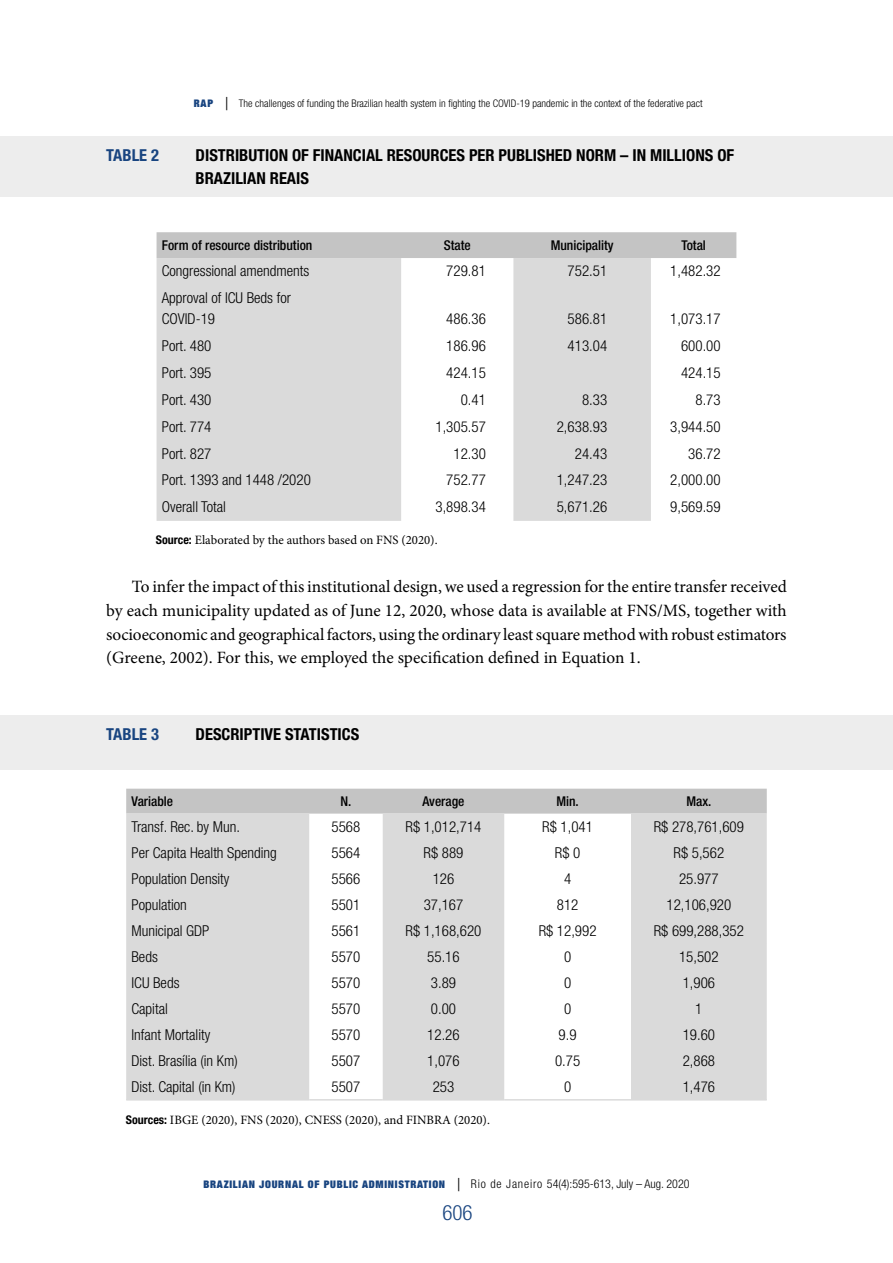
<style>
.page{position:relative;width:893px;height:1263px;background:#fff}
.page>*{position:absolute;margin:0;border:0;box-sizing:border-box;transform-origin:0 0}
.t1{font:300 condensed 21px "Helvetica Neue LT Std";color:#184480}
.t2{font:17.25px/23.9px "Minion Pro";color:#000;text-align:justify}
.t3{font:700 condensed 16.5px/23.1px "Helvetica Neue LT Std";color:#000}
.t4{font:700 condensed 16.5px "Helvetica Neue LT Std";color:#184480}
.t5{font:300 condensed 15px/21px "Helvetica Neue LT Std";color:#000}
.t6{font:500 condensed 13.5px "Helvetica Neue LT Std";color:#000}
.t7{font:12.75px "Minion Pro";color:#000}
.t8{font:300 condensed 12px "Helvetica Neue LT Std";color:#000}
.t9{font:300 condensed 10.5px "Helvetica Neue LT Std";color:#000}
.s1{font-family:"Helvetica Neue";font-weight:900;font-stretch:expanded;color:#184480}
.s2{font-size:18px}
.s3{font-family:"Helvetica Neue LT Std";font-weight:700;font-stretch:condensed;font-size:12px}
.s4{font-family:"Helvetica Neue";font-weight:900;font-stretch:expanded;font-size:10.5px;color:#184480}
</style>
<div class="page">
<div style="left:1px;top:136px;width:892px;height:60px;background:#ededed"></div>
<div style="left:0;top:716px;width:893px;height:54px;background:#ededed"></div>
<div style="left:157px;top:232px;width:579px;height:26px;background:#c4c4c4"></div>
<svg style="left:157px;top:258px;width:494px;height:263px;fill:#dadada"></svg>
<div style="left:126px;top:789px;width:641px;height:25px;background:#c4c4c4"></div>
<svg style="left:126px;top:814px;width:641px;height:285px;fill:#dadada"></svg>
<hr style="left:126px;top:1099px;width:183px;height:1px;background:#dadada">
<hr style="left:309px;top:1099px;width:74px;height:1px;background:#dadada">
<hr style="left:383px;top:1099px;width:121px;height:1px;background:#dadada">
<hr style="left:504px;top:1099px;width:127px;height:1px;background:#dadada">
<hr style="left:631px;top:1099px;width:136px;height:1px;background:#dadada">
<p class="t9" style="left:194px;top:98px;width:510px"><span class="s1">RAP</span> <span class="s2">|</span> The challenges of funding the Brazilian health system in fighting the COVID-19 pandemic in the context of the federative pact</p>
<p class="t4" style="left:106px;top:145px;width:54px">TABLE 2</p>
<p class="t3" style="left:196px;top:143px;width:540px">DISTRIBUTION OF FINANCIAL RESOURCES PER PUBLISHED NORM – IN MILLIONS OF<br>BRAZILIAN REAIS</p>
<p class="t6" style="left:162px;top:237px;width:152px">Form of resource distribution</p>
<p class="t6" style="left:444px;top:237px;width:29px">State</p>
<p class="t6" style="left:551px;top:237px;width:64px">Municipality</p>
<p class="t6" style="left:681px;top:237px;width:26px">Total</p>
<p class="t5" style="left:162px;top:260px;width:149px">Congressional amendments</p>
<p class="t5" style="left:446px;top:260px;width:41px">729.81</p>
<p class="t5" style="left:568px;top:260px;width:41px">752.51</p>
<p class="t5" style="left:670px;top:260px;width:52px">1,482.32</p>
<p class="t5" style="left:162px;top:287px;width:131px">Approval of ICU Beds for<br>COVID-19</p>
<p class="t5" style="left:446px;top:308px;width:41px">486.36</p>
<p class="t5" style="left:568px;top:308px;width:41px">586.81</p>
<p class="t5" style="left:670px;top:308px;width:52px">1,073.17</p>
<p class="t5" style="left:162px;top:335px;width:51px">Port. 480</p>
<p class="t5" style="left:446px;top:335px;width:41px">186.96</p>
<p class="t5" style="left:568px;top:335px;width:41px">413.04</p>
<p class="t5" style="left:681px;top:335px;width:41px">600.00</p>
<p class="t5" style="left:162px;top:362px;width:51px">Port. 395</p>
<p class="t5" style="left:446px;top:362px;width:41px">424.15</p>
<p class="t5" style="left:681px;top:362px;width:41px">424.15</p>
<p class="t5" style="left:162px;top:389px;width:51px">Port. 430</p>
<p class="t5" style="left:461px;top:389px;width:27px">0.41</p>
<p class="t5" style="left:582px;top:389px;width:27px">8.33</p>
<p class="t5" style="left:695px;top:389px;width:27px">8.73</p>
<p class="t5" style="left:162px;top:416px;width:51px">Port. 774</p>
<p class="t5" style="left:435px;top:416px;width:52px">1,305.57</p>
<p class="t5" style="left:557px;top:416px;width:52px">2,638.93</p>
<p class="t5" style="left:670px;top:416px;width:52px">3,944.50</p>
<p class="t5" style="left:162px;top:443px;width:51px">Port. 827</p>
<p class="t5" style="left:453px;top:443px;width:34px">12.30</p>
<p class="t5" style="left:575px;top:443px;width:34px">24.43</p>
<p class="t5" style="left:688px;top:443px;width:34px">36.72</p>
<p class="t5" style="left:162px;top:470px;width:151px">Port. 1393 and 1448 /2020</p>
<p class="t5" style="left:446px;top:470px;width:41px">752.77</p>
<p class="t5" style="left:557px;top:470px;width:52px">1,247.23</p>
<p class="t5" style="left:670px;top:470px;width:52px">2,000.00</p>
<p class="t5" style="left:162px;top:496px;width:66px">Overall Total</p>
<p class="t5" style="left:435px;top:496px;width:52px">3,898.34</p>
<p class="t5" style="left:557px;top:496px;width:52px">5,671.26</p>
<p class="t5" style="left:670px;top:496px;width:52px">9,569.59</p>
<p class="t7" style="left:156px;top:531px;width:283px"><span class="s3">Source:</span> Elaborated by the authors based on FNS (2020).</p>
<p class="t2" style="left:106px;top:574px;width:682px;text-indent:26px">To infer the impact of this institutional design, we used a regression for the entire transfer received by each municipality updated as of June 12, 2020, whose data is available at FNS/MS, together with socioeconomic and geographical factors, using the ordinary least square method with robust estimators (Greene, 2002). For this, we employed the specification defined in Equation 1.</p>
<p class="t4" style="left:106px;top:724px;width:54px">TABLE 3</p>
<p class="t3" style="left:196px;top:722px;width:165px">DESCRIPTIVE STATISTICS</p>
<p class="t6" style="left:131px;top:793px;width:43px">Variable</p>
<p class="t6" style="left:341px;top:793px;width:12px">N.</p>
<p class="t6" style="left:422px;top:793px;width:43px">Average</p>
<p class="t6" style="left:556px;top:793px;width:24px">Min.</p>
<p class="t6" style="left:686px;top:793px;width:26px">Max.</p>
<p class="t5" style="left:131px;top:816px;width:110px">Transf. Rec. by Mun.</p>
<p class="t5" style="left:332px;top:816px;width:30px">5568</p>
<p class="t5" style="left:406px;top:816px;width:77px">R$ 1,012,714</p>
<p class="t5" style="left:542px;top:816px;width:52px">R$ 1,041</p>
<p class="t5" style="left:654px;top:816px;width:92px">R$ 278,761,609</p>
<p class="t5" style="left:131px;top:842px;width:147px">Per Capita Health Spending</p>
<p class="t5" style="left:332px;top:842px;width:30px">5564</p>
<p class="t5" style="left:424px;top:842px;width:41px">R$ 889</p>
<p class="t5" style="left:555px;top:842px;width:27px">R$ 0</p>
<p class="t5" style="left:673px;top:842px;width:52px">R$ 5,562</p>
<p class="t5" style="left:131px;top:868px;width:99px">Population Density</p>
<p class="t5" style="left:332px;top:868px;width:30px">5566</p>
<p class="t5" style="left:433px;top:868px;width:23px">126</p>
<p class="t5" style="left:564px;top:868px;width:9px">4</p>
<p class="t5" style="left:679px;top:868px;width:41px">25.977</p>
<p class="t5" style="left:131px;top:894px;width:57px">Population</p>
<p class="t5" style="left:332px;top:894px;width:30px">5501</p>
<p class="t5" style="left:424px;top:894px;width:41px">37,167</p>
<p class="t5" style="left:557px;top:894px;width:23px">812</p>
<p class="t5" style="left:666px;top:894px;width:66px">12,106,920</p>
<p class="t5" style="left:131px;top:920px;width:79px">Municipal GDP</p>
<p class="t5" style="left:332px;top:920px;width:30px">5561</p>
<p class="t5" style="left:406px;top:920px;width:77px">R$ 1,168,620</p>
<p class="t5" style="left:539px;top:920px;width:59px">R$ 12,992</p>
<p class="t5" style="left:654px;top:920px;width:92px">R$ 699,288,352</p>
<p class="t5" style="left:131px;top:946px;width:28px">Beds</p>
<p class="t5" style="left:332px;top:946px;width:30px">5570</p>
<p class="t5" style="left:427px;top:946px;width:34px">55.16</p>
<p class="t5" style="left:564px;top:946px;width:9px">0</p>
<p class="t5" style="left:679px;top:946px;width:41px">15,502</p>
<p class="t5" style="left:131px;top:972px;width:50px">ICU Beds</p>
<p class="t5" style="left:332px;top:972px;width:30px">5570</p>
<p class="t5" style="left:431px;top:972px;width:27px">3.89</p>
<p class="t5" style="left:564px;top:972px;width:9px">0</p>
<p class="t5" style="left:683px;top:972px;width:34px">1,906</p>
<p class="t5" style="left:131px;top:998px;width:38px">Capital</p>
<p class="t5" style="left:332px;top:998px;width:30px">5570</p>
<p class="t5" style="left:431px;top:998px;width:27px">0.00</p>
<p class="t5" style="left:564px;top:998px;width:9px">0</p>
<p class="t5" style="left:695px;top:998px;width:9px">1</p>
<p class="t5" style="left:131px;top:1024px;width:80px">Infant Mortality</p>
<p class="t5" style="left:332px;top:1024px;width:30px">5570</p>
<p class="t5" style="left:427px;top:1024px;width:34px">12.26</p>
<p class="t5" style="left:559px;top:1024px;width:19px">9.9</p>
<p class="t5" style="left:683px;top:1024px;width:34px">19.60</p>
<p class="t5" style="left:131px;top:1050px;width:108px">Dist. Brasília (in Km)</p>
<p class="t5" style="left:332px;top:1050px;width:30px">5507</p>
<p class="t5" style="left:427px;top:1050px;width:34px">1,076</p>
<p class="t5" style="left:555px;top:1050px;width:27px">0.75</p>
<p class="t5" style="left:683px;top:1050px;width:34px">2,868</p>
<p class="t5" style="left:131px;top:1076px;width:106px">Dist. Capital (in Km)</p>
<p class="t5" style="left:332px;top:1076px;width:30px">5507</p>
<p class="t5" style="left:433px;top:1076px;width:23px">253</p>
<p class="t5" style="left:564px;top:1076px;width:9px">0</p>
<p class="t5" style="left:683px;top:1076px;width:34px">1,476</p>
<p class="t7" style="left:126px;top:1111px;width:366px"><span class="s3">Sources:</span> IBGE (2020), FNS (2020), CNESS (2020), and FINBRA (2020).</p>
<p class="t8" style="left:203px;top:1176px;width:488px"><span class="s4">BRAZILIAN JOURNAL OF PUBLIC ADMINISTRATION</span> <span class="s2">|</span> Rio de Janeiro 54(4):595-613, July – Aug. 2020</p>
<h1 class="t1" style="left:442px;top:1200px;width:32px">606</h1>
</div>
